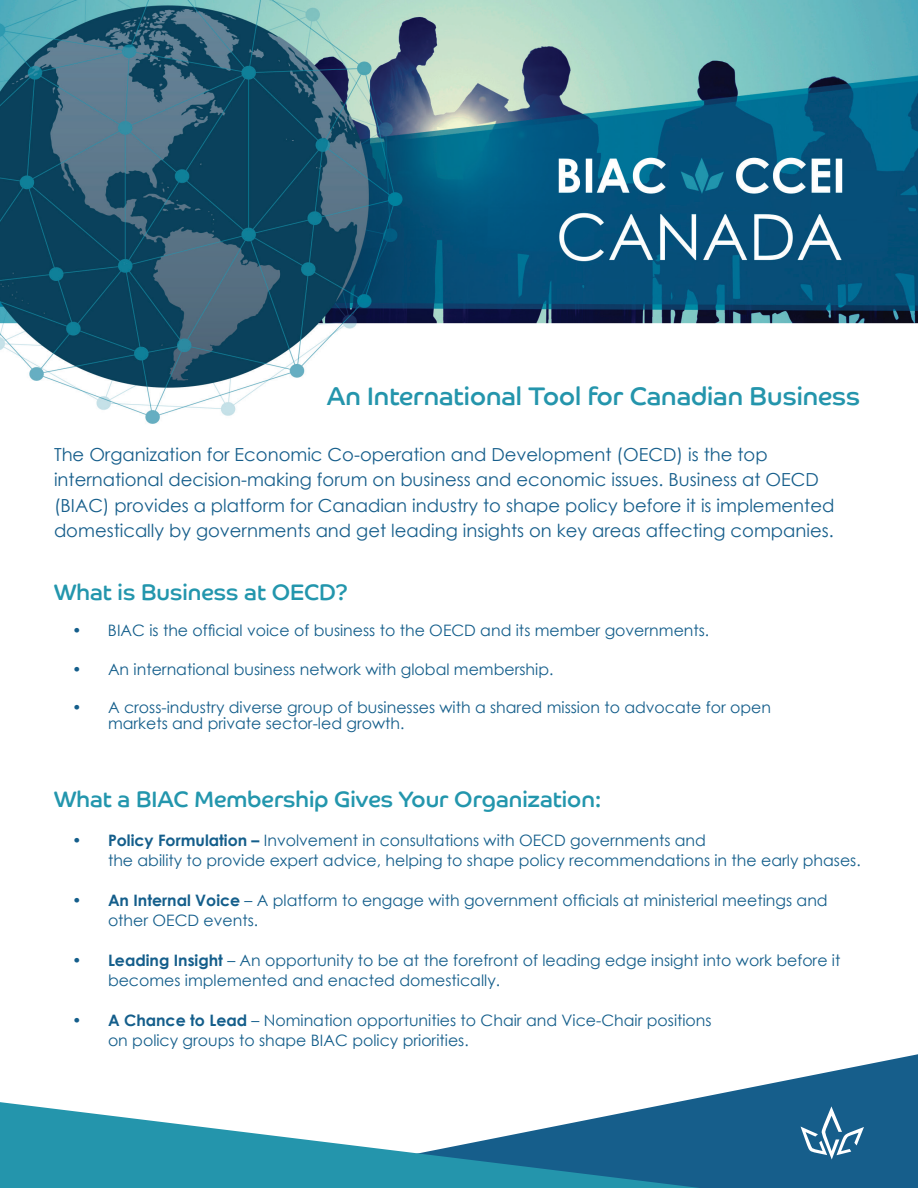
<style>
.page{position:relative;width:918px;height:1188px;background:#fff}
.page>*{position:absolute;margin:0;border:0;box-sizing:border-box;transform-origin:0 0}
.t1{font:25.5px "Co Headline";color:#2495ac}
.t2{font:22.5px "Co Headline";color:#2396ad}
.t3{font:18px/25.5px "Century Gothic";color:#165e8b}
.t4{font:15.75px/19.5px "Century Gothic";color:#145e8b}
.s1{font-weight:700}
</style>
<div class="page">
<img style="left:0;top:0;width:918px;height:424px">
<svg style="left:698px;top:1054px;width:220px;height:134px;fill:#165e8b"></svg>
<svg style="left:0;top:1098px;width:700px;height:90px;fill:#2495ac"></svg>
<svg style="left:801px;top:1106px;width:63px;height:54px;background:#447da2"></svg>
<p class="t1" style="left:327px;top:381px;width:535px">An International Tool for Canadian Business</p>
<p class="t3" style="left:54px;top:441px;width:715px">The Organization for Economic Co-operation and Development (OECD) is the top</p>
<p class="t3" style="left:54px;top:467px;width:782px">international decision-making forum on business and economic issues. Business at OECD (BIAC) provides a platform for Canadian industry to shape policy before it is implemented domestically by governments and get leading insights on key areas affecting companies.</p>
<p class="t2" style="left:54px;top:579px;width:296px">What is Business at OECD?</p>
<p class="t4" style="left:72px;top:620px;width:639px">• BIAC is the official voice of business to the OECD and its member governments.</p>
<p class="t4" style="left:72px;top:659px;width:483px">• An international business network with global membership.</p>
<p class="t4" style="left:108px;top:698px;width:665px;line-height:16.5px;text-indent:-36px">• A cross-industry diverse group of businesses with a shared mission to advocate for open markets and private sector-led growth.</p>
<p class="t2" style="left:54px;top:786px;width:549px">What a BIAC Membership Gives Your Organization:</p>
<p class="t4" style="left:72px;top:830px;width:635px">• <span class="s1">Policy Formulation –</span> Involvement in consultations with OECD governments and</p>
<p class="t4" style="left:108px;top:850px;width:754px">the ability to provide expert advice, helping to shape policy recommendations in the early phases.</p>
<p class="t4" style="left:108px;top:890px;width:721px;text-indent:-36px">• <span class="s1">An Internal Voice</span> – A platform to engage with government officials at ministerial meetings and other OECD events.</p>
<p class="t4" style="left:108px;top:950px;width:734px;text-indent:-36px">• <span class="s1">Leading Insight</span> – An opportunity to be at the forefront of leading edge insight into work before it becomes implemented and enacted domestically.</p>
<p class="t4" style="left:72px;top:1010px;width:641px">• <span class="s1">A Chance to Lead</span> – Nomination opportunities to Chair and Vice-Chair positions</p>
<p class="t4" style="left:108px;top:1030px;width:362px">on policy groups to shape BIAC policy priorities.</p>
</div>
